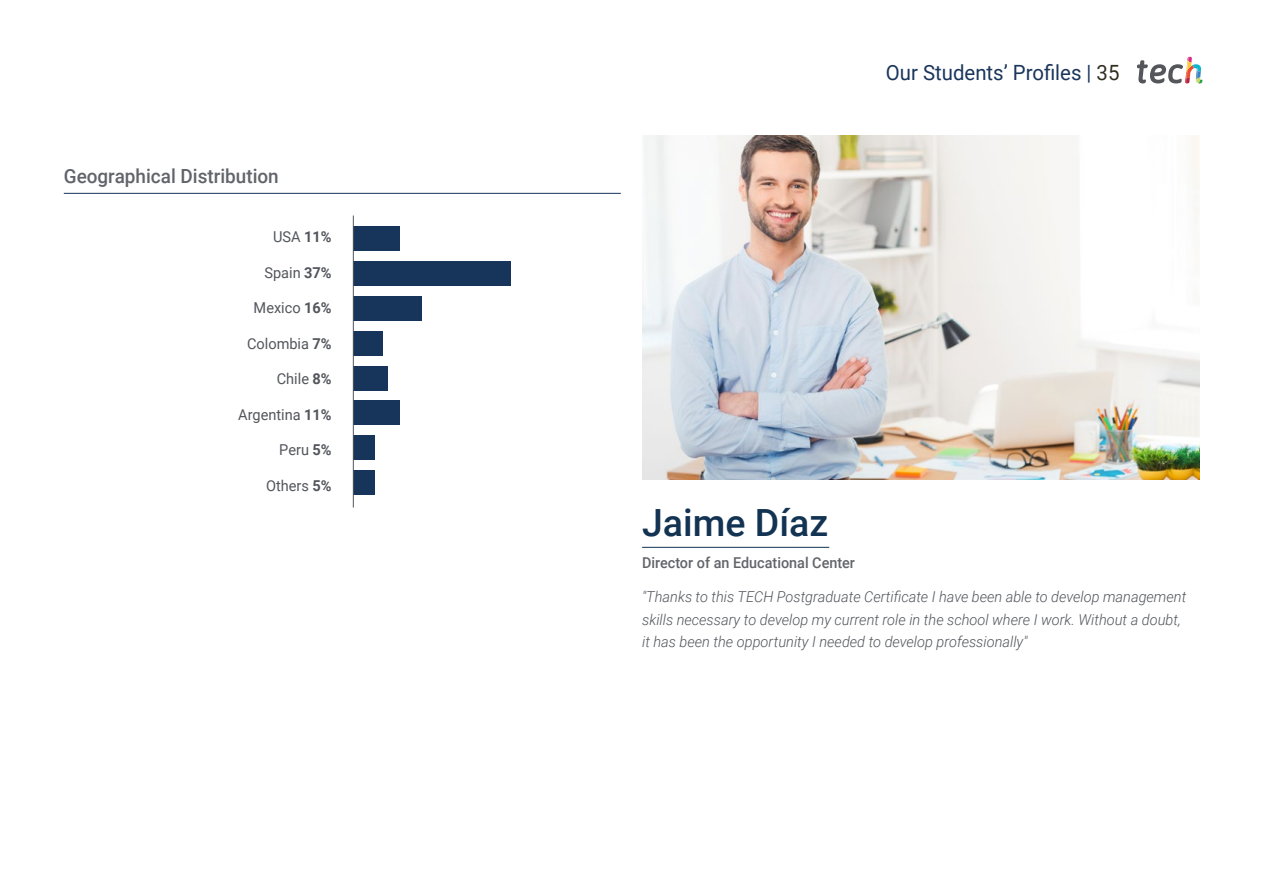
<style>
.page{position:relative;width:1263px;height:893px;background:#fff}
.page>*{position:absolute;margin:0;border:0;box-sizing:border-box;transform-origin:0 0}
.t1{font:500 37.5px "Roboto";color:#123352}
.t2{font:21px "Roboto";color:#1a355c}
.t3{font:500 19.5px "Roboto";color:#61646a}
.t4{font:italic 300 15px/22.5px "Roboto";color:#52555b}
.t5{font:15px "Roboto";color:#52555b}
.t6{font:500 15px "Roboto";color:#61646a;scale:.96 1}
.s1{font-weight:700}
.s2{color:#312e20}
</style>
<div class="page">
<svg style="left:1137px;top:57px;width:65px;height:27px"></svg>
<hr style="left:642px;top:547px;width:187px;height:1px;background:#123352">
<img style="left:642px;top:136px;width:557px;height:343px">
<hr style="left:64px;top:193px;width:557px;height:1px;background:#17355b">
<div style="left:353px;top:227px;width:47px;height:24px;background:#17355b"></div>
<div style="left:353px;top:401px;width:47px;height:24px;background:#17355b"></div>
<div style="left:353px;top:261px;width:158px;height:25px;background:#17355b"></div>
<div style="left:353px;top:435px;width:22px;height:25px;background:#17355b"></div>
<div style="left:353px;top:296px;width:68px;height:25px;background:#17355b"></div>
<div style="left:353px;top:470px;width:22px;height:25px;background:#17355b"></div>
<div style="left:353px;top:331px;width:30px;height:25px;background:#17355b"></div>
<div style="left:353px;top:366px;width:34px;height:24px;background:#17355b"></div>
<hr style="left:353px;top:216px;width:1px;height:291px;background:#52555b">
<h3 class="t3" style="left:64px;top:162px;width:217px">Geographical Distribution</h3>
<p class="t5" style="left:273px;top:226px;width:60px">USA <span class="s1">11%</span></p>
<p class="t5" style="left:264px;top:262px;width:69px">Spain <span class="s1">37%</span></p>
<p class="t5" style="left:254px;top:297px;width:80px">Mexico <span class="s1">16%</span></p>
<p class="t5" style="left:247px;top:333px;width:86px">Colombia <span class="s1">7%</span></p>
<p class="t5" style="left:277px;top:368px;width:56px">Chile <span class="s1">8%</span></p>
<p class="t5" style="left:238px;top:404px;width:95px">Argentina <span class="s1">11%</span></p>
<p class="t5" style="left:279px;top:439px;width:54px">Peru <span class="s1">5%</span></p>
<p class="t5" style="left:266px;top:475px;width:67px">Others <span class="s1">5%</span></p>
<h2 class="t2" style="left:886px;top:57px;width:235px">Our Students’ Profiles | <span class="s2">35</span></h2>
<h1 class="t1" style="left:642px;top:496px;width:188px">Jaime Díaz</h1>
<p class="t6" style="left:642px;top:552px;width:223px">Director of an Educational Center</p>
<p class="t4" style="left:642px;top:585px;width:546px">"Thanks to this TECH Postgraduate Certificate I have been able to develop management skills necessary to develop my current role in the school where I work. Without a doubt, it has been the opportunity I needed to develop professionally"</p>
</div>
